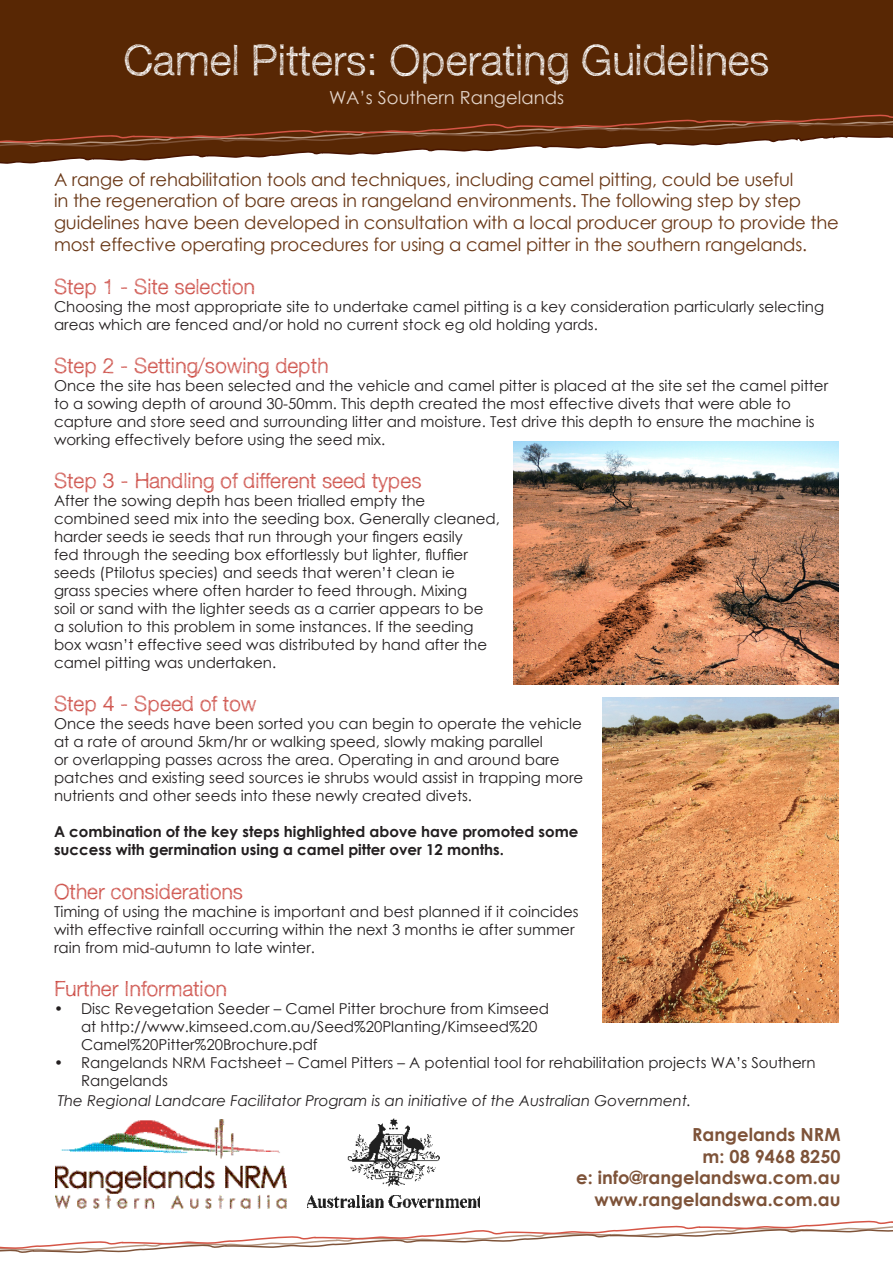
<style>
.page{position:relative;width:893px;height:1263px;background:#fff}
.page>*{position:absolute;margin:0;border:0;box-sizing:border-box;transform-origin:0 0}
.Heading_1{font:300 42px "Sketchetik";color:#fff}
.Heading_3{font:300 21px "Sketchetik";color:#c73a32}
.t1{font:18px/21.6px "Century Gothic";letter-spacing:-.01em;color:#6a3817}
.t2{font:700 18px "Century Gothic";color:#7e5339}
.Heading_2{font:18px "Century Gothic";color:#e3d4c9}
.t3{font:15px/18px "Century Gothic";color:#231f20}
.t4{font:700 15px/18px "Century Gothic";color:#231f20}
.t5{font:italic 15px "Century Gothic";color:#231f20}
</style>
<div class="page">
<div style="left:0;top:0;width:893px;height:164px;background:#582704"></div>
<img style="left:603px;top:697px;width:235px;height:326px">
<svg style="left:0;top:104px;width:893px;height:53px;background:#74482c"></svg>
<img style="left:56px;top:1119px;width:230px;height:90px">
<img style="left:308px;top:1118px;width:172px;height:89px">
<svg style="left:0;top:1220px;width:893px;height:33px"></svg>
<img style="left:513px;top:441px;width:325px;height:244px">
<p class="Heading_1" style="left:123px;top:34px;width:648px">Camel Pitters: Operating Guidelines</p>
<p class="Heading_2" style="left:329px;top:84px;width:236px">WA’s Southern Rangelands</p>
<p class="t1" style="left:54px;top:168px;width:786px">A range of rehabilitation tools and techniques, including camel pitting, could be useful<br>in the regeneration of bare areas in rangeland environments. The following step by step guidelines have been developed in consultation with a local producer group to provide the most effective operating procedures for using a camel pitter in the southern rangelands.</p>
<p class="Heading_3" style="left:54px;top:273px;width:202px">Step 1 - Site selection</p>
<p class="t3" style="left:54px;top:297px;width:772px">Choosing the most appropriate site to undertake camel pitting is a key consideration particularly selecting areas which are fenced and/or hold no current stock eg old holding yards.</p>
<p class="Heading_3" style="left:54px;top:353px;width:276px">Step 2 - Setting/sowing depth</p>
<p class="t3" style="left:54px;top:376px;width:776px">Once the site has been selected and the vehicle and camel pitter is placed at the site set the camel pitter to a sowing depth of around 30-50mm. This depth created the most effective divets that were able to capture and store seed and surrounding litter and moisture. Test drive this depth to ensure the machine is working effectively before using the seed mix.</p>
<p class="Heading_3" style="left:54px;top:468px;width:369px">Step 3 - Handling of different seed types</p>
<p class="t3" style="left:54px;top:491px;width:447px">After the sowing depth has been trialled empty the combined seed mix into the seeding box. Generally cleaned, harder seeds ie seeds that run through your fingers easily<br>fed through the seeding box effortlessly but lighter, fluffier seeds (Ptilotus species) and seeds that weren’t clean ie<br>grass species where often harder to feed through. Mixing<br>soil or sand with the lighter seeds as a carrier appears to be<br>a solution to this problem in some instances. If the seeding box wasn’t effective seed was distributed by hand after the camel pitting was undertaken.</p>
<p class="Heading_3" style="left:54px;top:691px;width:204px">Step 4 - Speed of tow</p>
<p class="t3" style="left:54px;top:715px;width:531px">Once the seeds have been sorted you can begin to operate the vehicle at a rate of around 5km/hr or walking speed, slowly making parallel<br>or overlapping passes across the area. Operating in and around bare patches and existing seed sources ie shrubs would assist in trapping more nutrients and other seeds into these newly created divets.</p>
<p class="t4" style="left:54px;top:822px;width:526px">A combination of the key steps highlighted above have promoted some success with germination using a camel pitter over 12 months.</p>
<p class="Heading_3" style="left:54px;top:878px;width:191px">Other considerations</p>
<p class="t3" style="left:54px;top:902px;width:526px">Timing of using the machine is important and best planned if it coincides with effective rainfall occurring within the next 3 months ie after summer rain from mid-autumn to late winter.</p>
<p class="Heading_3" style="left:54px;top:975px;width:174px">Further Information</p>
<p class="t3" style="left:81px;top:999px;width:470px;text-indent:-27px">• Disc Revegetation Seeder – Camel Pitter brochure from Kimseed at http://www.kimseed.com.au/Seed%20Planting/Kimseed%20<br>Camel%20Pitter%20Brochure.pdf</p>
<p class="t3" style="left:81px;top:1053px;width:736px;text-indent:-27px">• Rangelands NRM Factsheet – Camel Pitters – A potential tool for rehabilitation projects WA’s Southern<br>Rangelands</p>
<p class="t5" style="left:58px;top:1090px;width:635px">The Regional Landcare Facilitator Program is an initiative of the Australian Government.</p>
<p class="t2" style="left:692px;top:1121px;width:150px">Rangelands NRM</p>
<p class="t2" style="left:703px;top:1142px;width:139px">m: 08 9468 8250</p>
<p class="t2" style="left:576px;top:1164px;width:266px">e: info@rangelandswa.com.au</p>
<p class="t2" style="left:595px;top:1186px;width:247px">www.rangelandswa.com.au</p>
</div>
